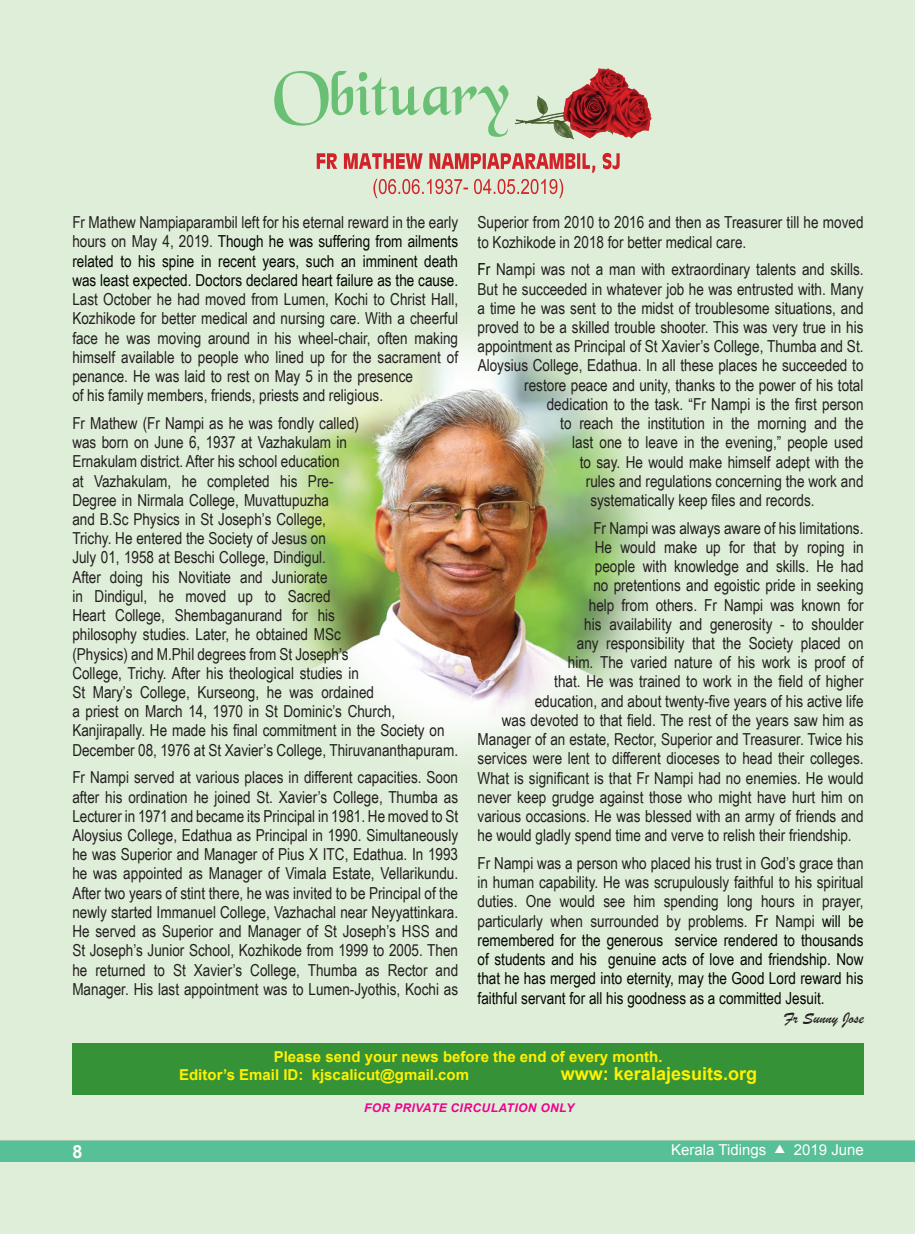
<style>
.page{position:relative;width:915px;height:1234px;background:#fff}
.page>*{position:absolute;margin:0;border:0;box-sizing:border-box;transform-origin:0 0}
.t1{font:700 18px "Arial";color:#fff101}
.t2{font:700 18px "Arial";color:#fff}
.t3{font:16.5px/19.2px "Arial Narrow";color:#231f20}
.t4{font:16.5px/19.2px "Arial Narrow";color:#040503;text-align:justify}
.t5{font:16.5px "Brush Script";color:#231f20}
.t6{font:700 15px/18px "Arial";color:#fff101}
.t7{font:15px "Arial";color:#fff}
.t8{font:italic 700 12px "Arial";letter-spacing:.035em;color:#ed028c}
.s1{color:#231f20}
.s2{color:#040503}
.s3{font-family:"Dixieland";font-size:12px}
</style>
<div class="page">
<div style="left:0;top:0;width:914px;height:1233px;background:#dfeed8"></div>
<img style="left:275px;top:335px;width:371px;height:417px">
<div style="left:72px;top:1042px;width:791px;height:52px;background:#369237"></div>
<svg style="left:373px;top:179px;width:190px;height:19px"></svg>
<svg style="left:316px;top:153px;width:303px;height:19px"></svg>
<svg style="left:274px;top:71px;width:234px;height:66px"></svg>
<img style="left:514px;top:68px;width:138px;height:72px">
<div style="left:0;top:1138px;width:914px;height:23px;background:#57c098"></div>
<hr style="left:0;top:1138px;width:914px;height:2px;background:#fde0c7">
<p class="t4" style="left:72px;top:212px;width:387px"><span class="s1">Fr Mathew Nampiaparambil left for his eternal reward in the early hours on May 4, 2019.</span> Though he was suffering from ailments related to his spine in recent years, such an imminent death was least expected. Doctors declared heart failure as the cause.</p>
<p class="t3" style="left:72px;top:289px;width:387px">Last October he had moved from Lumen, Kochi to Christ Hall, Kozhikode for better medical and nursing care. With a cheerful face he was moving around in his wheel-chair, often making himself available to people who lined up for the sacrament of penance. He was laid to rest on May 5 in the presence<br>of his family members, friends, priests and religious.</p>
<p class="t3" style="left:72px;top:413px;width:387px">Fr Mathew (Fr Nampi as he was fondly called)<br>was born on June 6, 1937 at Vazhakulam in<br>Ernakulam district. After his school education<br>at Vazhakulam, he completed his Pre-<br>Degree in Nirmala College, Muvattupuzha<br>and B.Sc Physics in St Joseph’s College,<br>Trichy. He entered the Society of Jesus on<br>July 01, 1958 at Beschi College, Dindigul.<br>After doing his Novitiate and Juniorate<br>in Dindigul, he moved up to Sacred<br>Heart College, Shembaganurand for his<br>philosophy studies. Later, he obtained MSc<br>(Physics) and M.Phil degrees from St Joseph’s<br>College, Trichy. After his theological studies in<br>St Mary’s College, Kurseong, he was ordained<br>a priest on March 14, 1970 in St Dominic’s Church, Kanjirapally. He made his final commitment in the Society on December 08, 1976 at St Xavier’s College, Thiruvananthapuram.</p>
<p class="t3" style="left:72px;top:767px;width:387px;text-align:justify">Fr Nampi served at various places in different capacities. Soon after his ordination he joined St. Xavier’s College, Thumba as Lecturer in 1971 and became its Principal in 1981. He moved to St Aloysius College, Edathua as Principal in 1990. Simultaneously he was Superior and Manager of Pius X ITC, Edathua. In 1993 he was appointed as Manager of Vimala Estate, Vellarikundu.<br>After two years of stint there, he was invited to be Principal of the newly started Immanuel College, Vazhachal near Neyyattinkara.<br>He served as Superior and Manager of St Joseph’s HSS and St Joseph’s Junior School, Kozhikode from 1999 to 2005. Then he returned to St Xavier’s College, Thumba as Rector and Manager. His last appointment was to Lumen-Jyothis, Kochi as</p>
<p class="t3" style="left:477px;top:212px;width:387px">Superior from 2010 to 2016 and then as Treasurer till he moved to Kozhikode in 2018 for better medical care.</p>
<p class="t3" style="left:477px;top:259px;width:387px"><span class="s2">Fr</span> Nampi was not a man with extraordinary talents and skills.</p>
<p class="t3" style="left:477px;top:278px;width:387px">But he succeeded in whatever job he was entrusted with. Many</p>
<p class="t3" style="left:477px;top:298px;width:387px">a time he was sent to the midst of troublesome situations, and</p>
<p class="t3" style="left:477px;top:317px;width:387px">proved to be a skilled trouble shooter. This was very true in his</p>
<p class="t3" style="left:477px;top:336px;width:387px">appointment as Principal of St Xavier’s College, Thumba and St.</p>
<p class="t3" style="left:477px;top:355px;width:387px">Aloysius College, Edathua. In all these places he succeeded to</p>
<p class="t3" style="left:524px;top:374px;width:340px">restore peace and unity, thanks to the power of his total</p>
<p class="t3" style="left:546px;top:394px;width:318px">dedication to the task. “Fr Nampi is the first person</p>
<p class="t3" style="left:560px;top:413px;width:305px">to reach the institution in the morning and the</p>
<p class="t3" style="left:572px;top:432px;width:292px">last one to leave in the evening,” people used</p>
<p class="t3" style="left:579px;top:451px;width:285px">to say. He would make himself adept with the</p>
<p class="t3" style="left:585px;top:470px;width:279px">rules and regulations concerning the work and</p>
<p class="t3" style="left:590px;top:490px;width:226px">systematically keep files and records.</p>
<p class="t3" style="left:593px;top:517px;width:271px">Fr Nampi was always aware of his limitations.</p>
<p class="t3" style="left:594px;top:536px;width:270px">He would make up for that by roping in</p>
<p class="t3" style="left:594px;top:556px;width:270px">people with knowledge and skills. He had</p>
<p class="t3" style="left:593px;top:575px;width:271px">no pretentions and egoistic pride in seeking</p>
<p class="t3" style="left:588px;top:594px;width:276px">help from others. Fr Nampi was known for</p>
<p class="t3" style="left:584px;top:613px;width:281px">his availability and generosity - to shoulder</p>
<p class="t3" style="left:576px;top:633px;width:288px">any responsibility that the Society placed on</p>
<p class="t3" style="left:567px;top:652px;width:297px">him. The varied nature of his work is proof of</p>
<p class="t3" style="left:554px;top:671px;width:310px">that. He was trained to work in the field of higher</p>
<p class="t3" style="left:534px;top:690px;width:330px">education, and about twenty-five years of his active life</p>
<p class="t3" style="left:501px;top:709px;width:363px">was devoted to that field. The rest of the years saw him as</p>
<p class="t3" style="left:477px;top:729px;width:387px">Manager of an estate, Rector, Superior and Treasurer. Twice his</p>
<p class="t3" style="left:477px;top:748px;width:387px">services were lent to different dioceses to head their colleges.</p>
<p class="t3" style="left:477px;top:767px;width:387px">What is significant is that Fr Nampi had no enemies. He would</p>
<p class="t3" style="left:477px;top:786px;width:387px">never keep grudge against those who might have hurt him on</p>
<p class="t3" style="left:477px;top:805px;width:387px">various occasions. He was blessed with an army of friends and</p>
<p class="t3" style="left:477px;top:825px;width:375px">he would gladly spend time and verve to relish their friendship.</p>
<p class="t4" style="left:477px;top:852px;width:387px"><span class="s1">Fr Nampi was a person who placed his trust in God’s grace than in human capability. He was scrupulously faithful to his spiritual duties. One would see him spending long hours in prayer, particularly when surrounded by problems.</span> Fr <span class="s1">Nampi</span> will be remembered for the generous service rendered to thousands of students and his genuine acts of love and friendship. Now that he has merged into eternity, may the Good Lord reward his faithful servant for all his goodness as a committed Jesuit.</p>
<p class="t5" style="left:783px;top:1007px;width:81px">Fr Sunny Jose</p>
<p class="t6" style="left:179px;top:1047px;width:484px;text-indent:95px">Please send your news before the end of every month.<br>Editor’s Email ID: kjscalicut@gmail.com</p>
<p class="t1" style="left:560px;top:1060px;width:198px">www: keralajesuits.org</p>
<p class="t8" style="left:364px;top:1099px;width:211px">FOR PRIVATE CIRCULATION ONLY</p>
<p class="t2" style="left:72px;top:1139px;width:12px">8</p>
<p class="t7" style="left:671px;top:1139px;width:194px">Kerala Tidings <span class="s3">s</span> 2019 June</p>
</div>
